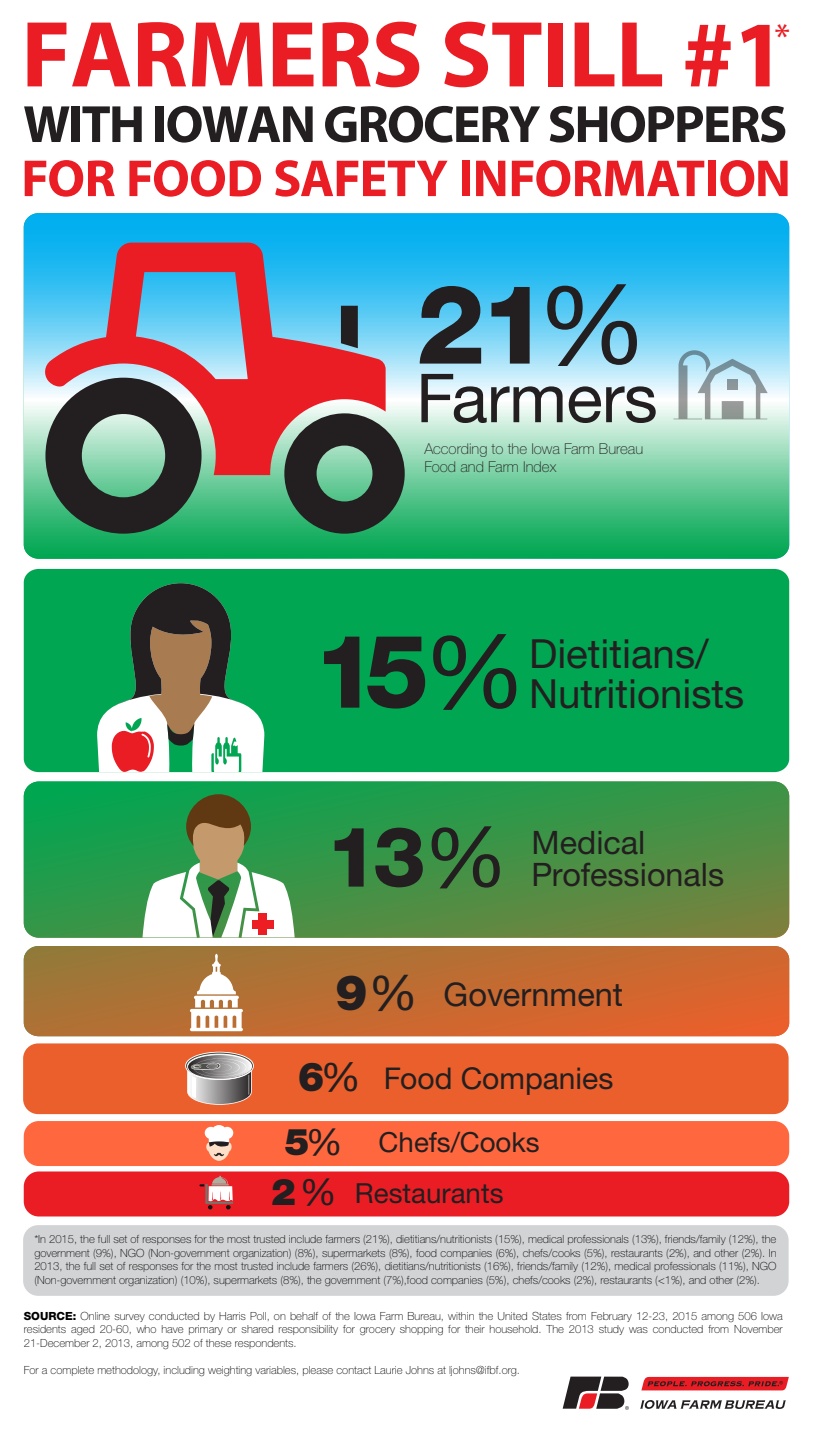
<style>
.page{position:relative;width:813px;height:1430px;background:#fff}
.page>*{position:absolute;margin:0;border:0;box-sizing:border-box;transform-origin:0 0}
.t1{font:800 109.88px "Helvetica Neue";color:#231f20}
.t2{font:800 101.88px "Helvetica Neue";color:#231f20}
.t3{font:700 94.62px "Myriad Pro";letter-spacing:-.01em;color:#ea1d25}
.t4{font:800 83.5px "Helvetica Neue";color:#231f20}
.t5{font:67.62px "Helvetica Neue";letter-spacing:-.01em;color:#231f20}
.t6{font:700 52.75px "Myriad Pro";letter-spacing:-.035em;color:#231f20}
.t7{font:700 52.5px "Myriad Pro";letter-spacing:-.01em;color:#ea1d25}
.t8{font:40.25px/40.2px "Helvetica Neue";color:#231f20}
.t9{font:300 37.75px "Myriad Pro";color:#ea1d25}
.t10{font:32.5px "Helvetica Neue";color:#231f20}
.t11{font:32.38px/32.4px "Helvetica Neue";color:#231f20}
.t12{font:30px "Helvetica Neue";color:#231f20}
.t13{font:27.62px "Helvetica Neue";color:#231f20}
.t14{font:100 15px/18px "Helvetica Neue";color:#231f20}
.t15{font:100 11.25px/13.5px "Helvetica Neue";color:#000;text-align:justify}
.s1{font-weight:400}
.s2{font-weight:900;font-size:48.88px}
.s3{font-size:48.88px}
.s4{font-weight:900;font-size:40px}
.s5{font-size:40px}
.s6{font-weight:900;font-size:36.88px}
.s7{font-size:36.88px}
.s8{font-weight:800}
</style>
<div class="page">
<svg style="left:24px;top:782px;width:765px;height:156px;background:#3c9447"></svg>
<div style="left:24px;top:569px;width:765px;height:203px;background:#00a651;border-radius:14px"></div>
<svg style="left:24px;top:213px;width:765px;height:346px;background:#58c7c6"></svg>
<div style="left:24px;top:1121px;width:765px;height:45px;background:#ff683f;border-radius:15px"></div>
<div style="left:23px;top:1043px;width:765px;height:71px;background:#ea5f2b;border-radius:15px"></div>
<div style="left:23px;top:1225px;width:765px;height:71px;background:#d1d3d4;border-radius:15px"></div>
<svg style="left:24px;top:946px;width:765px;height:90px;background:#bf6c32"></svg>
<svg style="left:190px;top:954px;width:53px;height:77px"></svg>
<svg style="left:673px;top:350px;width:94px;height:69px;background:#b9d2da"></svg>
<div style="left:192px;top:810px;width:53px;height:60px;background:#c49a6c;border-radius:50%"></div>
<svg style="left:186px;top:794px;width:65px;height:52px"></svg>
<svg style="left:142px;top:860px;width:152px;height:77px"></svg>
<div style="left:252px;top:920px;width:21px;height:9px;background:#ed1d24"></div>
<div style="left:258px;top:914px;width:9px;height:21px;background:#ed1d24"></div>
<svg style="left:205px;top:1125px;width:28px;height:36px"></svg>
<svg style="left:43px;top:243px;width:342px;height:232px;background:#9c7a93"></svg>
<svg style="left:284px;top:413px;width:120px;height:121px;background:#466252"></svg>
<svg style="left:45px;top:378px;width:156px;height:156px;background:#546d5f"></svg>
<svg style="left:341px;top:306px;width:17px;height:42px"></svg>
<svg style="left:97px;top:583px;width:167px;height:189px"></svg>
<svg style="left:640px;top:1400px;width:146px;height:9px"></svg>
<svg style="left:562px;top:1377px;width:67px;height:33px"></svg>
<svg style="left:641px;top:1376px;width:147px;height:14px;background:#cd3037"></svg>
<div style="left:24px;top:1171px;width:765px;height:45px;background:#ea1d25;border-radius:15px"></div>
<svg style="left:199px;top:1176px;width:34px;height:34px"></svg>
<svg style="left:185px;top:1052px;width:69px;height:53px;background:#ab958e"></svg>
<h3 class="t3" style="left:21px;top:-7px;width:766px">FARMERS STILL #1</h3>
<h3 class="t9" style="left:774px;top:14px;width:17px">*</h3>
<h3 class="t6" style="left:23px;top:90px;width:765px">WITH IOWAN GROCERY SHOPPERS</h3>
<h3 class="t7" style="left:21px;top:144px;width:771px">FOR FOOD SAFETY INFORMATION</h3>
<h1 class="t1" style="left:416px;top:259px;width:232px">21<span class="s1">%</span></h1>
<h3 class="t5" style="left:416px;top:358px;width:243px">Farmers</h3>
<h3 class="t14" style="left:424px;top:439px;width:220px">According to the Iowa Farm Bureau<br>Food and Farm Index</h3>
<h2 class="t2" style="left:313px;top:611px;width:214px">15<span class="s1">%</span></h2>
<h3 class="t8" style="left:529px;top:633px;width:217px">Dietitians/<br>Nutritionists</h3>
<h3 class="t4" style="left:326px;top:807px;width:183px">13<span class="s1">%</span></h3>
<h3 class="t11" style="left:531px;top:826px;width:194px">Medical<br>Professionals</h3>
<h3 class="t10" style="left:335px;top:975px;width:289px"><span class="s2">9</span><span class="s3">%</span> Government</h3>
<h3 class="t12" style="left:298px;top:1060px;width:317px"><span class="s4">6</span><span class="s5">%</span> Food Companies</h3>
<h3 class="t13" style="left:285px;top:1126px;width:256px"><span class="s6">5</span><span class="s7">%</span> Chefs/Cooks</h3>
<h3 class="t13" style="left:271px;top:1177px;width:234px"><span class="s6">2</span><span class="s7">%</span> Restaurants</h3>
<p class="t15" style="left:34px;top:1233px;width:743px">*In 2015, the full set of responses for the most trusted include farmers (21%), dietitians/nutritionists (15%), medical professionals (13%), friends/family (12%), the government (9%), NGO (Non-government organization) (8%), supermarkets (8%), food companies (6%), chefs/cooks (5%), restaurants (2%), and other (2%). In 2013, the full set of responses for the most trusted include farmers (26%), dietitians/nutritionists (16%), friends/family (12%), medical professionals (11%), NGO (Non-government organization) (10%), supermarkets (8%), the government (7%),food companies (5%), chefs/cooks (2%), restaurants (&lt;1%), and other (2%).</p>
<p class="t15" style="left:24px;top:1309px;width:760px"><span class="s8">SOURCE:</span> Online survey conducted by Harris Poll, on behalf of the Iowa Farm Bureau, within the United States from February 12-23, 2015 among 506 Iowa residents aged 20-60, who have primary or shared responsibility for grocery shopping for their household. The 2013 study was conducted from November 21-December 2, 2013, among 502 of these respondents.</p>
<p class="t15" style="left:24px;top:1363px;width:497px">For a complete methodology, including weighting variables, please contact Laurie Johns at ljohns@ifbf.org.</p>
</div>
